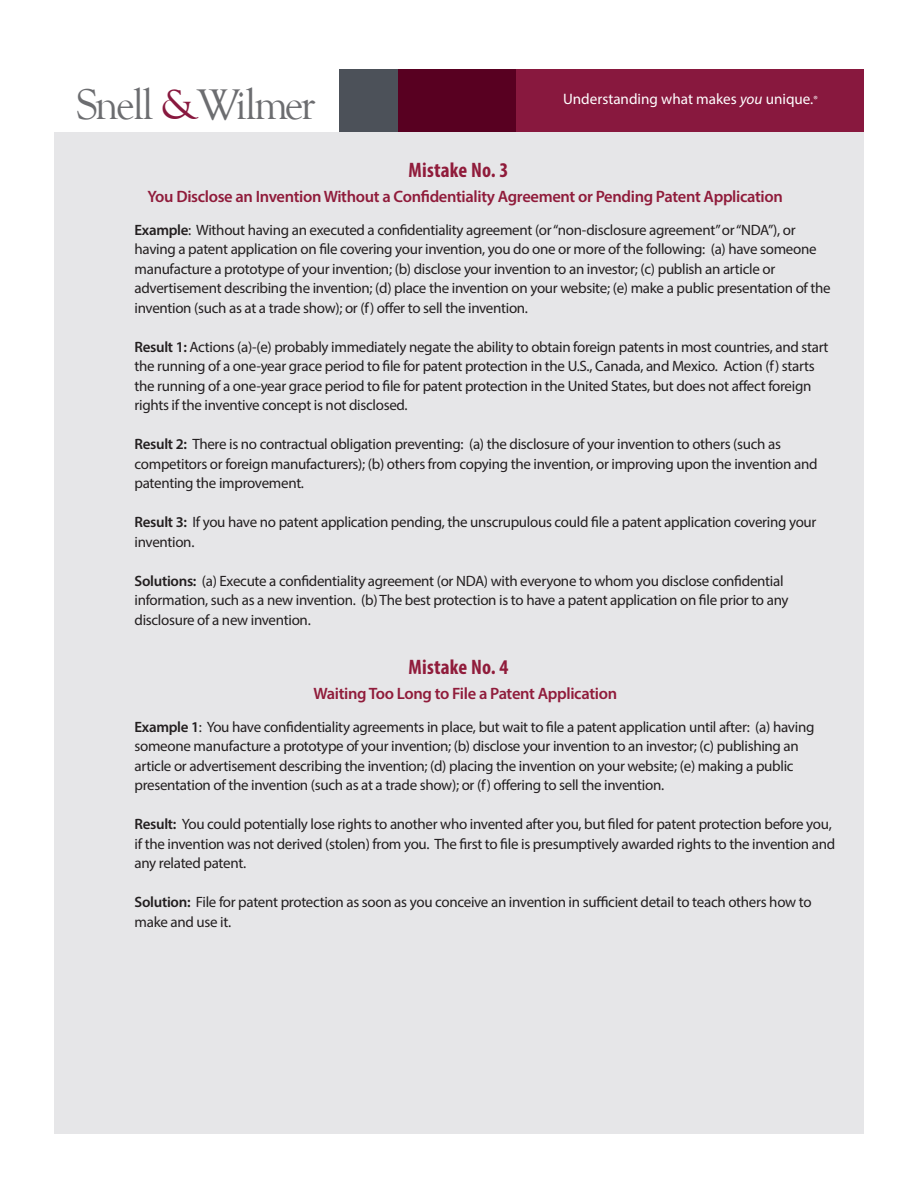
<style>
.page{position:relative;width:918px;height:1188px;background:#fff}
.page>*{position:absolute;margin:0;border:0;box-sizing:border-box;transform-origin:0 0}
.t1{font:44.1px "Goudy Old Style T";letter-spacing:-.06em;color:#6c6d70}
.byline{font:700 condensed 21px "Myriad Pro";letter-spacing:.01em;color:#901c3b}
.indent{font:600 16.5px "Myriad Pro";letter-spacing:-.02em;color:#901c3b}
.t2{font:15.15px "Myriad Pro";color:#fff}
.byline-2{font:15px/19.5px "Myriad Pro";letter-spacing:-.02em;color:#231f20}
.s1{color:#88183e}
.s2{font-style:italic}
.s3{font-size:10.5px}
.s4{font-weight:600}
</style>
<div class="page">
<div style="left:340px;top:69px;width:524px;height:64px;background:#88183e"></div>
<div style="left:397px;top:69px;width:119px;height:64px;background:#580021"></div>
<div style="left:339px;top:69px;width:58px;height:64px;background:#4c5159"></div>
<div style="left:54px;top:133px;width:810px;height:1001px;background:#e6e6e8"></div>
<h1 class="t1" style="left:76px;top:81px;width:241px">Snell <span class="s1">&amp;</span>Wilmer</h1>
<p class="t2" style="left:563px;top:90px;width:256px">Understanding what makes <span class="s2">you</span> unique.<span class="s3">®</span></p>
<p class="byline" style="left:409px;top:157px;width:101px">Mistake No. 3</p>
<p class="indent" style="left:148px;top:186px;width:637px">You Disclose an Invention Without a Confidentiality Agreement or Pending Patent Application</p>
<p class="byline-2" style="left:135px;top:220px;width:698px"><span class="s4">Example</span>: Without having an executed a confidentiality agreement (or “non-disclosure agreement” or “NDA”), or having a patent application on file covering your invention, you do one or more of the following: (a) have someone manufacture a prototype of your invention; (b) disclose your invention to an investor; (c) publish an article or advertisement describing the invention; (d) place the invention on your website; (e) make a public presentation of the invention (such as at a trade show); or (f) offer to sell the invention.</p>
<p class="byline-2" style="left:135px;top:337px;width:696px"><span class="s4">Result 1:</span> Actions (a)-(e) probably immediately negate the ability to obtain foreign patents in most countries, and start the running of a one-year grace period to file for patent protection in the U.S., Canada, and Mexico. Action (f) starts the running of a one-year grace period to file for patent protection in the United States, but does not affect foreign rights if the inventive concept is not disclosed.</p>
<p class="byline-2" style="left:135px;top:434px;width:684px"><span class="s4">Result 2:</span> There is no contractual obligation preventing: (a) the disclosure of your invention to others (such as competitors or foreign manufacturers); (b) others from copying the invention, or improving upon the invention and patenting the improvement.</p>
<p class="byline-2" style="left:135px;top:512px;width:683px"><span class="s4">Result 3:</span> If you have no patent application pending, the unscrupulous could file a patent application covering your invention.</p>
<p class="byline-2" style="left:135px;top:571px;width:656px"><span class="s4">Solutions:</span> (a) Execute a confidentiality agreement (or NDA) with everyone to whom you disclose confidential information, such as a new invention. (b) The best protection is to have a patent application on file prior to any disclosure of a new invention.</p>
<p class="byline" style="left:409px;top:654px;width:101px">Mistake No. 4</p>
<p class="indent" style="left:313px;top:683px;width:305px">Waiting Too Long to File a Patent Application</p>
<p class="byline-2" style="left:135px;top:717px;width:681px"><span class="s4">Example 1</span>: You have confidentiality agreements in place, but wait to file a patent application until after: (a) having someone manufacture a prototype of your invention; (b) disclose your invention to an investor; (c) publishing an article or advertisement describing the invention; (d) placing the invention on your website; (e) making a public presentation of the invention (such as at a trade show); or (f) offering to sell the invention.</p>
<p class="byline-2" style="left:135px;top:814px;width:702px"><span class="s4">Result:</span> You could potentially lose rights to another who invented after you, but filed for patent protection before you, if the invention was not derived (stolen) from you. The first to file is presumptively awarded rights to the invention and any related patent.</p>
<p class="byline-2" style="left:135px;top:892px;width:679px"><span class="s4">Solution:</span> File for patent protection as soon as you conceive an invention in sufficient detail to teach others how to make and use it.</p>
</div>
